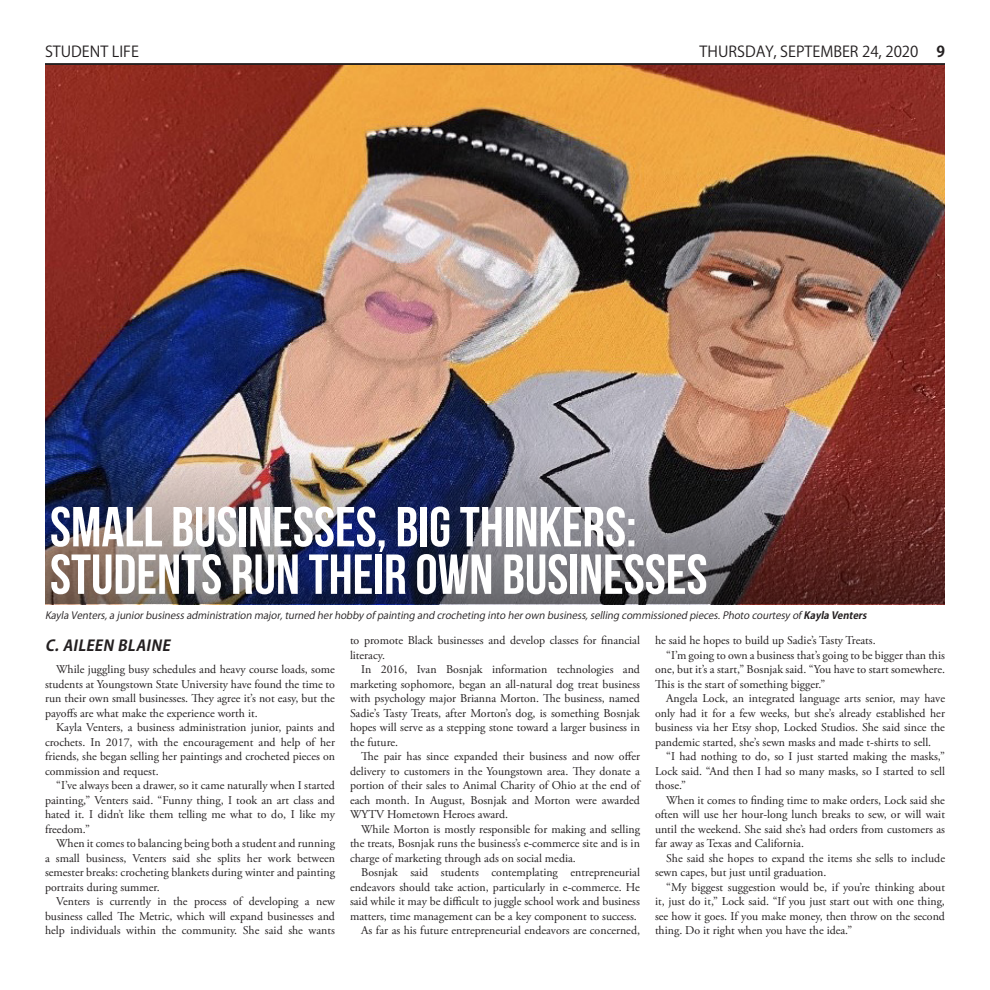
<style>
.page{position:relative;width:990px;height:990px;background:#fff}
.page>*{position:absolute;margin:0;border:0;box-sizing:border-box;transform-origin:0 0}
.t1{font:56.25px "Bebas Neue";color:#fff}
.t2{font:15px "Koz Go Pr 6 N";color:#231f20}
.t3{font:italic 700 15px "Koz Go Pr 6 N";color:#231f20}
.t4{font:700 15px "Koz Go Pr 6 N";color:#231f20}
.t5{font:11.88px/14.5px "Adobe Garamond Pro";color:#231f20;text-align:justify}
.t6{font:italic 10px "Koz Go Pr 6 N";color:#231f20}
.s1{font-weight:700}
</style>
<div class="page">
<img style="left:45px;top:65px;width:900px;height:385px">
<hr style="left:45px;top:63px;width:900px;height:2px;background:#231f20">
<img style="left:45px;top:450px;width:900px;height:154px">
<p class="t2" style="left:45px;top:43px;width:95px">STUDENT LIFE</p>
<p class="t2" style="left:700px;top:43px;width:220px">THURSDAY, SEPTEMBER 24, 2020</p>
<p class="t4" style="left:936px;top:43px;width:10px">9</p>
<p class="t1" style="left:50px;top:496px;width:588px">SMALL BUSINESSES, BIG THINKERS:</p>
<p class="t1" style="left:50px;top:544px;width:659px">STUDENTS RUN THEIR OWN BUSINESSES</p>
<p class="t6" style="left:45px;top:609px;width:826px">KaylaVenters,ajuniorbusinessadministration major,turned herhobbyofpainting and crocheting into herown business,selling commissioned pieces.Photo courtesyof<span class="s1">KaylaVenters</span></p>
<p class="t3" style="left:45px;top:637px;width:131px">C.AILEEN BLAINE</p>
<p class="t5" style="left:45px;top:663px;width:292px;text-indent:11px">While juggling busy schedules and heavy course loads, some students at Youngstown State University have found the time to run their own small businesses. They agree it’s not easy, but the payoffs are what make the experience worth it.</p>
<p class="t5" style="left:45px;top:721px;width:292px;text-indent:11px">Kayla Venters, a business administration junior, paints and crochets. In 2017, with the encouragement and help of her friends, she began selling her paintings and crocheted pieces on commission and request.</p>
<p class="t5" style="left:45px;top:779px;width:292px;text-indent:11px">“I’ve always been a drawer, so it came naturally when I started painting,” Venters said. “Funny thing, I took an art class and hated it. I didn’t like them telling me what to do, I like my freedom.”</p>
<p class="t5" style="left:45px;top:837px;width:292px;text-indent:11px">When it comes to balancing being both a student and running a small business, Venters said she splits her work between semester breaks: crocheting blankets during winter and painting portraits during summer.</p>
<p class="t5" style="left:45px;top:895px;width:292px;text-indent:11px">Venters is currently in the process of developing a new business called The Metric, which will expand businesses and help individuals within the community. She said she wants</p>
<p class="t5" style="left:350px;top:633px;width:292px">to promote Black businesses and develop classes for financial literacy.</p>
<p class="t5" style="left:350px;top:662px;width:292px;text-indent:11px">In 2016, Ivan Bosnjak information technologies and marketing sophomore, began an all-natural dog treat business with psychology major Brianna Morton. The business, named Sadie’s Tasty Treats, after Morton’s dog, is something Bosnjak hopes will serve as a stepping stone toward a larger business in the future.</p>
<p class="t5" style="left:350px;top:749px;width:292px;text-indent:11px">The pair has since expanded their business and now offer delivery to customers in the Youngstown area. They donate a portion of their sales to Animal Charity of Ohio at the end of each month. In August, Bosnjak and Morton were awarded WYTV Hometown Heroes award.</p>
<p class="t5" style="left:350px;top:822px;width:291px;text-indent:11px">While Morton is mostly responsible for making and selling the treats, Bosnjak runs the business’s e-commerce site and is in charge of marketing through ads on social media.</p>
<p class="t5" style="left:350px;top:865px;width:292px;text-indent:11px">Bosnjak said students contemplating entrepreneurial endeavors should take action, particularly in e-commerce. He said while it may be difficult to juggle school work and business matters, time management can be a key component to success.</p>
<p class="t5" style="left:361px;top:923px;width:280px">As far as his future entrepreneurial endeavors are concerned,</p>
<p class="t5" style="left:655px;top:633px;width:222px">he said he hopes to build up Sadie’s Tasty Treats.</p>
<p class="t5" style="left:655px;top:648px;width:292px;text-indent:11px">“I’m going to own a business that’s going to be bigger than this one, but it’s a start,” Bosnjak said. “You have to start somewhere.<br>This is the start of something bigger.”</p>
<p class="t5" style="left:655px;top:691px;width:292px;text-indent:11px">Angela Lock, an integrated language arts senior, may have only had it for a few weeks, but she’s already established her business via her Etsy shop, Locked Studios. She said since the pandemic started, she’s sewn masks and made t-shirts to sell.</p>
<p class="t5" style="left:655px;top:749px;width:292px;text-indent:11px">“I had nothing to do, so I just started making the masks,” Lock said. “And then I had so many masks, so I started to sell those.”</p>
<p class="t5" style="left:655px;top:793px;width:292px;text-indent:11px">When it comes to finding time to make orders, Lock said she often will use her hour-long lunch breaks to sew, or will wait until the weekend. She said she’s had orders from customers as far away as Texas and California.</p>
<p class="t5" style="left:655px;top:851px;width:292px;text-indent:11px">She said she hopes to expand the items she sells to include sewn capes, but just until graduation.</p>
<p class="t5" style="left:655px;top:880px;width:292px;text-indent:11px">“My biggest suggestion would be, if you’re thinking about it, just do it,” Lock said. “If you just start out with one thing, see how it goes. If you make money, then throw on the second thing. Do it right when you have the idea.”</p>
</div>
